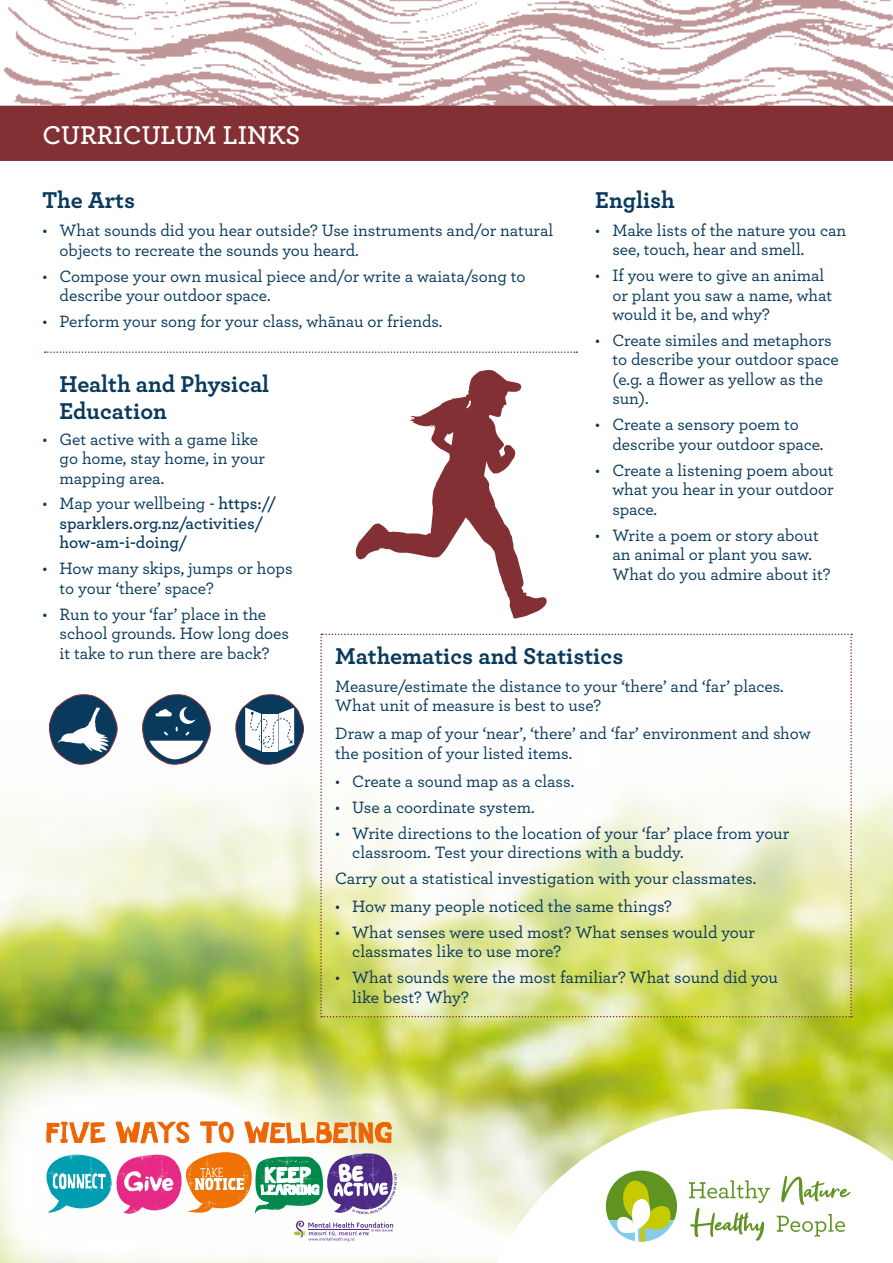
<style>
.page{position:relative;width:893px;height:1263px;background:#fff}
.page>*{position:absolute;margin:0;border:0;box-sizing:border-box;transform-origin:0 0}
.t1{font:600 27px "Archer";color:#fff}
.t2{font:700 24px/27px "Archer";color:#093a5d}
.t3{font:500 17.25px/19.5px "Archer";color:#093a5d}
.t4{font:600 17.25px/19.5px "Archer";color:#093a5d}
.s1{font-weight:500}
</style>
<div class="page">
<img style="left:0;top:784px;width:893px;height:245px">
<svg style="left:0;top:1029px;width:893px;height:234px"></svg>
<img style="left:0;top:0;width:893px;height:106px">
<div style="left:0;top:106px;width:893px;height:55px;background:#823034"></div>
<svg style="left:45px;top:351px;width:532px;height:2px"></svg>
<svg style="left:355px;top:370px;width:192px;height:249px"></svg>
<svg style="left:235px;top:694px;width:69px;height:71px"></svg>
<svg style="left:142px;top:694px;width:69px;height:71px"></svg>
<svg style="left:49px;top:694px;width:69px;height:71px"></svg>
<svg style="left:320px;top:634px;width:532px;height:383px"></svg>
<svg style="left:469px;top:1109px;width:424px;height:154px"></svg>
<svg style="left:294px;top:1220px;width:99px;height:21px"></svg>
<svg style="left:46px;top:1121px;width:346px;height:22px"></svg>
<svg style="left:43px;top:1150px;width:354px;height:64px"></svg>
<svg style="left:777px;top:1214px;width:68px;height:22px"></svg>
<svg style="left:689px;top:1180px;width:81px;height:61px"></svg>
<svg style="left:781px;top:1175px;width:70px;height:30px"></svg>
<svg style="left:606px;top:1170px;width:71px;height:72px"></svg>
<h1 class="t1" style="left:43px;top:114px;width:259px">CURRICULUM LINKS</h1>
<h2 class="t2" style="left:595px;top:185px;width:81px">English</h2>
<p class="t3" style="left:612px;top:219px;width:235px;text-indent:-17px">• Make lists of the nature you can see, touch, hear and smell.</p>
<p class="t3" style="left:612px;top:265px;width:221px;text-indent:-17px">• If you were to give an animal or plant you saw a name, what would it be, and why?</p>
<p class="t3" style="left:612px;top:330px;width:228px;text-indent:-17px">• Create similes and metaphors to describe your outdoor space (e.g. a flower as yellow as the sun).</p>
<p class="t3" style="left:612px;top:414px;width:213px;text-indent:-17px">• Create a sensory poem to describe your outdoor space.</p>
<p class="t3" style="left:612px;top:459px;width:223px;text-align:justify;text-indent:-17px">• Create a listening poem about what you hear in your outdoor space.</p>
<p class="t3" style="left:612px;top:524px;width:220px;text-indent:-17px">• Write a poem or story about an animal or plant you saw.<br>What do you admire about it?</p>
<h2 class="t2" style="left:43px;top:185px;width:94px">The Arts</h2>
<p class="t3" style="left:60px;top:220px;width:495px;text-indent:-17px">• What sounds did you hear outside? Use instruments and/or natural objects to recreate the sounds you heard.</p>
<p class="t3" style="left:60px;top:265px;width:468px;text-indent:-17px">• Compose your own musical piece and/or write a waiata/song to describe your outdoor space.</p>
<p class="t3" style="left:43px;top:311px;width:401px">• Perform your song for your class, whānau or friends.</p>
<h2 class="t2" style="left:60px;top:369px;width:211px">Health and Physical<br>Education</h2>
<p class="t3" style="left:60px;top:428px;width:207px;text-indent:-17px">• Get active with a game like go home, stay home, in your mapping area.</p>
<p class="t4" style="left:60px;top:493px;width:218px;text-indent:-17px"><span class="s1">• Map your wellbeing -</span> https:// sparklers.org.nz/activities/ how-am-i-doing/</p>
<p class="t3" style="left:60px;top:558px;width:235px;text-indent:-17px">• How many skips, jumps or hops to your ‘there’ space?</p>
<p class="t3" style="left:60px;top:603px;width:231px;text-indent:-17px">• Run to your ‘far’ place in the school grounds. How long does it take to run there are back?</p>
<h2 class="t2" style="left:335px;top:641px;width:290px">Mathematics and Statistics</h2>
<p class="t3" style="left:335px;top:675px;width:450px">Measure/estimate the distance to your ‘there’ and ‘far’ places.<br>What unit of measure is best to use?</p>
<p class="t3" style="left:335px;top:723px;width:477px">Draw a map of your ‘near’, ‘there’ and ‘far’ environment and show the position of your listed items.</p>
<p class="t3" style="left:335px;top:770px;width:240px">• Create a sound map as a class.</p>
<p class="t3" style="left:335px;top:796px;width:201px">• Use a coordinate system.</p>
<p class="t3" style="left:352px;top:822px;width:439px;text-indent:-17px">• Write directions to the location of your ‘far’ place from your classroom. Test your directions with a buddy.</p>
<p class="t3" style="left:335px;top:867px;width:423px">Carry out a statistical investigation with your classmates.</p>
<p class="t3" style="left:335px;top:895px;width:338px">• How many people noticed the same things?</p>
<p class="t3" style="left:352px;top:921px;width:404px;text-indent:-17px">• What senses were used most? What senses would your classmates like to use more?</p>
<p class="t3" style="left:352px;top:967px;width:427px;text-indent:-17px">• What sounds were the most familiar? What sound did you like best? Why?</p>
</div>
